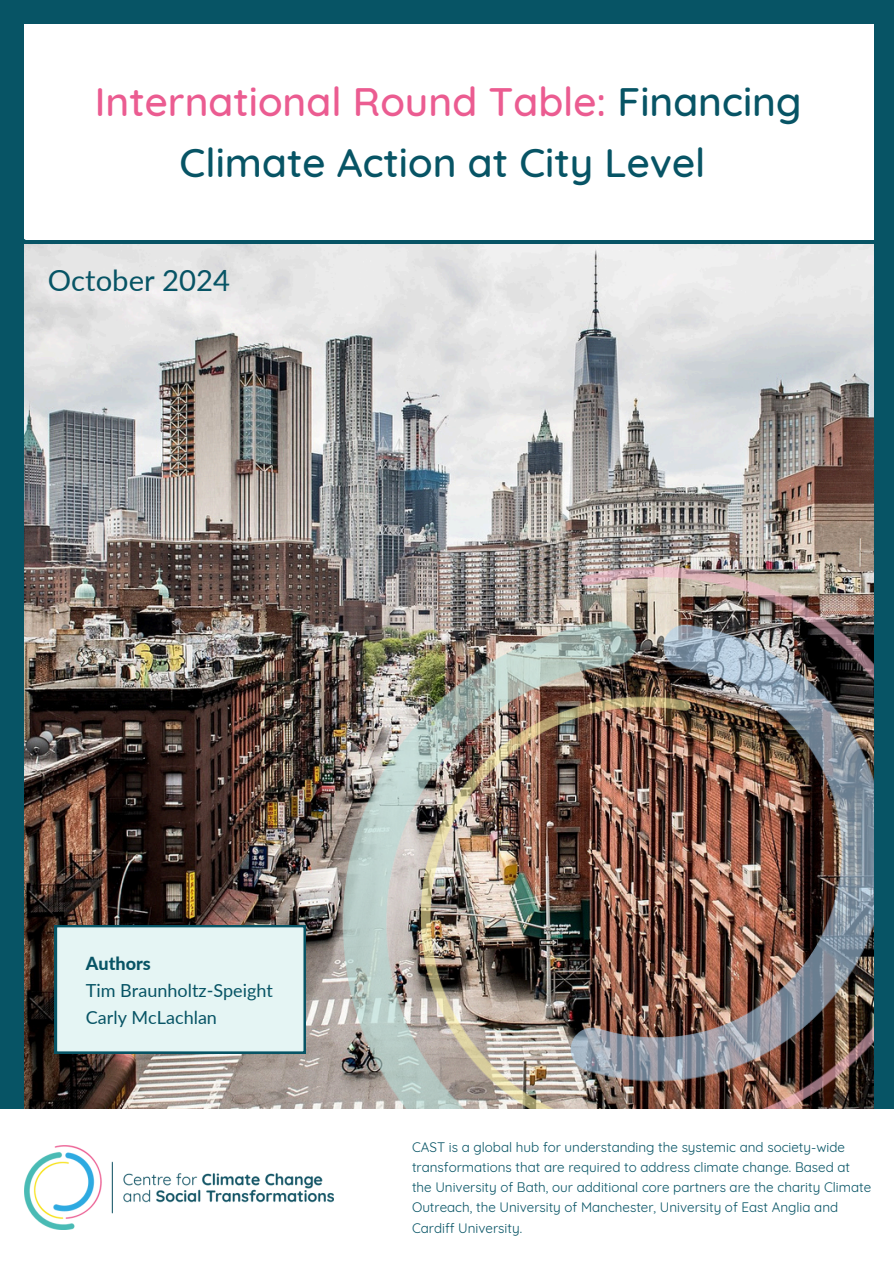
<style>
.page{position:relative;width:894px;height:1264px;background:#fff}
.page>*{position:absolute;margin:0;border:0;box-sizing:border-box;transform-origin:0 0}
.t1{font:500 40.5px/60.8px "Quicksand";color:#075465;text-align:center}
.t2{font:29.25px "Lato";color:#075465}
.t3{font:18px/27px "Lato";color:#075465}
.t4{font:13.5px/20.1px "Quicksand";color:#075465}
.s1{color:#eb5c91}
.s2{font-weight:800}
</style>
<div class="page">
<div style="left:0;top:0;width:893px;height:1263px;background:#075465"></div>
<img style="left:25px;top:244px;width:848px;height:865px">
<img style="left:342px;top:567px;width:531px;height:542px">
<div style="left:0;top:1109px;width:893px;height:154px;background:#fff"></div>
<div style="left:25px;top:24px;width:848px;height:215px;background:#fff"></div>
<div style="left:55px;top:925px;width:250px;height:128px;background:#e5f5f4"></div>
<img style="left:25px;top:1145px;width:308px;height:84px">
<p class="t1" style="left:95px;top:71px;width:708px"><span class="s1">International Round Table:</span> Financing<br>Climate Action at City Level</p>
<p class="t2" style="left:48px;top:262px;width:184px">October 2024</p>
<p class="t3" style="left:86px;top:949px;width:188px"><span class="s2">Authors<br></span>Tim Braunholtz-Speight<br>Carly McLachlan</p>
<p class="t4" style="left:412px;top:1136px;width:460px">CAST is a global hub for understanding the systemic and society-wide transformations that are required to address climate change. Based at the University of Bath, our additional core partners are the charity Climate Outreach, the University of Manchester, University of East Anglia and Cardiff University.</p>
</div>
